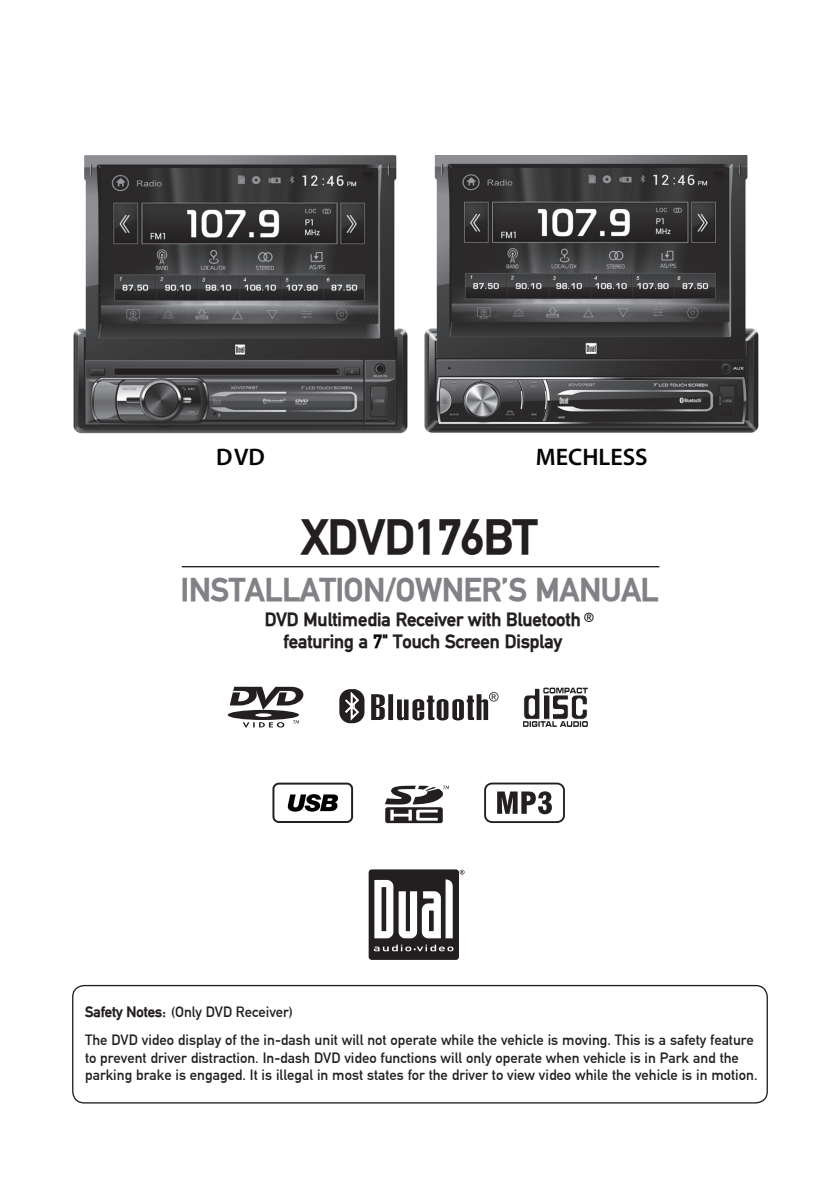
<style>
.page{position:relative;width:840px;height:1191px;background:#fff}
.page>*{position:absolute;margin:0;border:0;box-sizing:border-box;transform-origin:0 0}
.t1{font:700 47.8px "DIN Mittelschrift";color:#231f20}
.t2{font:700 32px "DIN Mittelschrift";color:#808285}
.t3{font:600 24px "Myriad Pro";color:#030303}
.t4{font:700 18.6px/22.4px "DIN Mittelschrift";color:#231f20;text-align:center}
.t5{font:14.6px/17.2px "DIN Mittelschrift LT";color:#231f20}
.t6{font:13px "DIN Mittelschrift LT";color:#231f20}
.s1{color:#050605}
.s2{font-family:"DIN Mittelschrift";font-weight:700}
</style>
<div class="page">
<hr style="left:182px;top:566px;width:477px;height:1px;background:#231f20">
<svg style="left:457px;top:869px;width:7px;height:91px"></svg>
<div style="left:368px;top:869px;width:90px;height:91px;background:#231f20;border-radius:3px"></div>
<svg style="left:373px;top:879px;width:80px;height:72px"></svg>
<svg style="left:459px;top:869px;width:5px;height:5px"></svg>
<div style="left:72px;top:985px;width:695px;height:118px;border:1px solid #231f20;border-radius:11px"></div>
<svg style="left:385px;top:785px;width:63px;height:38px"></svg>
<svg style="left:287px;top:794px;width:51px;height:17px"></svg>
<div style="left:272px;top:782px;width:81px;height:41px;border:2px solid #231f20;border-radius:5px"></div>
<div style="left:484px;top:782px;width:80px;height:41px;border:2px solid #231f20;border-radius:7px"></div>
<svg style="left:497px;top:791px;width:54px;height:23px"></svg>
<svg style="left:229px;top:687px;width:75px;height:23px"></svg>
<div style="left:227px;top:710px;width:72px;height:10px;background:#231f20;border-radius:50%"></div>
<svg style="left:242px;top:722px;width:41px;height:5px"></svg>
<svg style="left:293px;top:720px;width:6px;height:3px"></svg>
<svg style="left:255px;top:713px;width:16px;height:4px"></svg>
<svg style="left:523px;top:687px;width:64px;height:40px"></svg>
<svg style="left:339px;top:689px;width:159px;height:34px"></svg>
<img style="left:73px;top:155px;width:335px;height:279px">
<img style="left:424px;top:155px;width:335px;height:278px">
<h3 class="t3" style="left:216px;top:443px;width:50px">DVD</h3>
<h3 class="t3" style="left:535px;top:443px;width:113px">MECHLESS</h3>
<h1 class="t1" style="left:302px;top:511px;width:236px">XDVD176BT</h1>
<h2 class="t2" style="left:181px;top:572px;width:479px">INSTALLATION/OWNER’S MANUAL</h2>
<p class="t4" style="left:264px;top:609px;width:317px">DVD Multimedia Receiver with Bluetooth featuring a <span class="s1">7"</span> Touch Screen Display</p>
<p class="t6" style="left:583px;top:610px;width:12px">®</p>
<p class="t5" style="left:85px;top:1003px;width:209px"><span class="s2">Safety Notes:</span> (Only DVD Receiver)</p>
<p class="t5" style="left:85px;top:1031px;width:673px">The DVD video display of the in-dash unit will not operate while the vehicle is moving. This is a safety feature to prevent driver distraction. In-dash DVD video functions will only operate when vehicle is in Park and the parking brake is engaged. It is illegal in most states for the driver to view video while the vehicle is in motion.</p>
</div>
